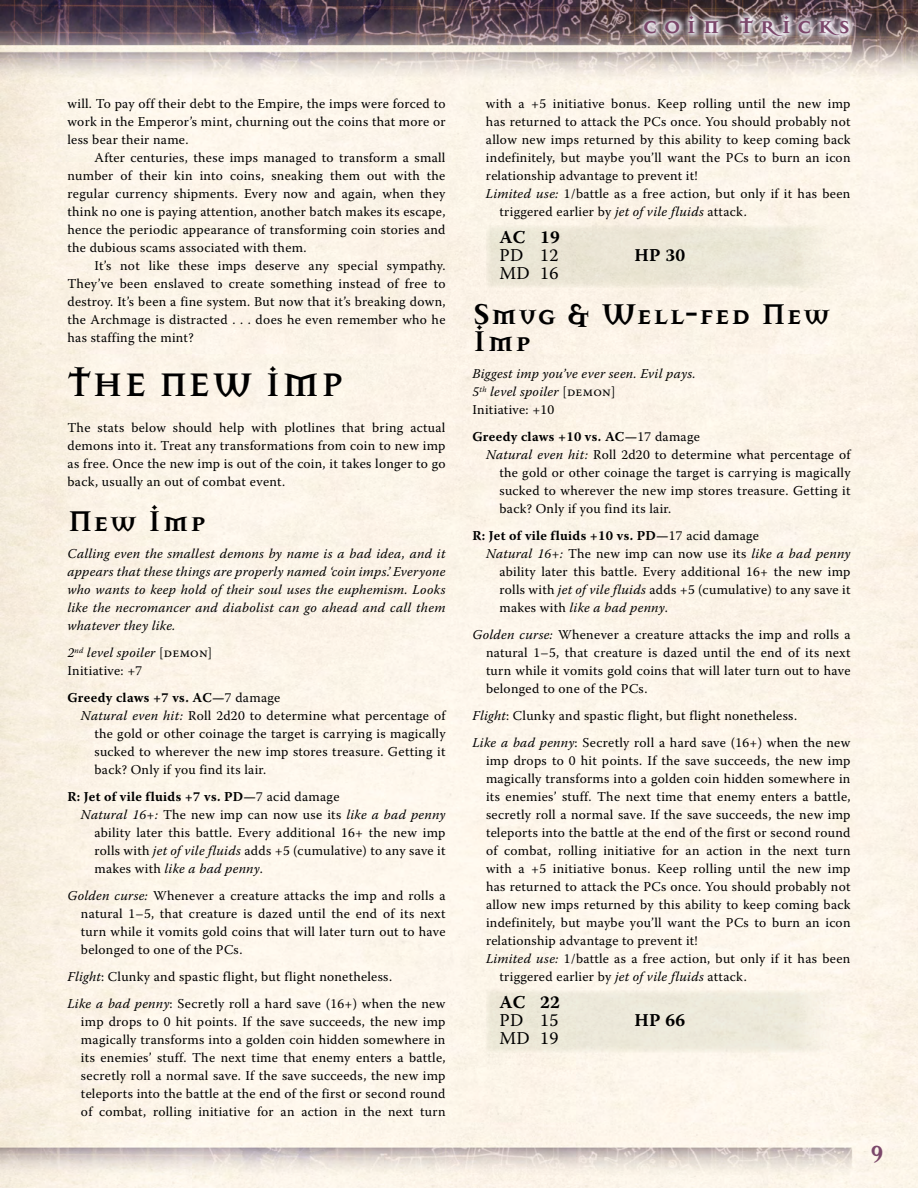
<style>
.page{position:relative;width:918px;height:1188px;background:#fff}
.page>*{position:absolute;margin:0;border:0;box-sizing:border-box;transform-origin:0 0}
.t1{font:700 36px "Mason Serif";letter-spacing:.02em;color:#000}
.t2{font:700 31.5px/27px "Mason Serif";letter-spacing:.02em;color:#000}
.t3{font:700 27px "Mason Serif";letter-spacing:.22em;color:#7b476a}
.t4{font:700 24px "Mason Serif";color:#7b476a}
.t5{font:700 18px "Warnock Pro";letter-spacing:.02em;color:#000}
.t6{font:18px "Warnock Pro";letter-spacing:.02em;color:#000}
.t7{font:13.5px/18px "Warnock Pro";letter-spacing:.02em;color:#000;text-align:justify}
.t8{font:italic 13.5px/18px "Warnock Pro";letter-spacing:.02em;color:#000;text-align:justify}
.t9{font:700 13.5px "Warnock Pro";letter-spacing:.025em;color:#000}
.s1{font-style:italic}
.s2{font-weight:400}
.s3{font-style:normal}
</style>
<div class="page">
<img style="left:0;top:0;width:918px;height:1188px">
<svg style="left:637px;top:9px;width:219px;height:33px;background:#95888b"></svg>
<div style="left:486px;top:225px;width:364px;height:63px;background:linear-gradient(to right,#e8e3d2,#f1ecdd)"></div>
<div style="left:486px;top:990px;width:364px;height:63px;background:linear-gradient(to right,#eae6d5,#f3efe2)"></div>
<p class="t7" style="left:68px;top:94px;width:380px">will. To pay off their debt to the Empire, the imps were forced to work in the Emperor’s mint, churning out the coins that more or less bear their name.</p>
<p class="t7" style="left:68px;top:148px;width:380px;text-indent:27px">After centuries, these imps managed to transform a small number of their kin into coins, sneaking them out with the regular currency shipments. Every now and again, when they think no one is paying attention, another batch makes its escape, hence the periodic appearance of transforming coin stories and the dubious scams associated with them.</p>
<p class="t7" style="left:68px;top:256px;width:380px;text-indent:27px">It’s not like these imps deserve any special sympathy.<br>They’ve been enslaved to create something instead of free to destroy. It’s been a fine system. But now that it’s breaking down, the Archmage is distracted . . . does he even remember who he has staffing the mint?</p>
<h1 class="t1" style="left:68px;top:364px;width:278px">THE NEW IMP</h1>
<p class="t7" style="left:68px;top:418px;width:380px">The stats below should help with plotlines that bring actual demons into it. Treat any transformations from coin to new imp as free. Once the new imp is out of the coin, it takes longer to go back, usually an out of combat event.</p>
<h2 class="t2" style="left:68px;top:508px;width:139px">New Imp</h2>
<p class="t8" style="left:68px;top:544px;width:380px">Calling even the smallest demons by name is a bad idea, and it appears that these things are properly named ‘coin imps.’ Everyone who wants to keep hold of their soul uses the euphemism. Looks like the necromancer and diabolist can go ahead and call them whatever they like.</p>
<p class="t7" style="left:67px;top:643px;width:146px"><span class="s1">2</span><sup>nd</sup> <span class="s1">level spoiler</span> [demon]<br>Initiative: +7</p>
<p class="t9" style="left:67px;top:689px;width:214px">Greedy claws +7 vs. AC—<span class="s2">7 damage</span></p>
<p class="t7" style="left:81px;top:706px;width:367px"><span class="s1">Natural even hit:</span> Roll 2d20 to determine what percentage of</p>
<p class="t7" style="left:94px;top:724px;width:353px">the gold or other coinage the target is carrying is magically</p>
<p class="t7" style="left:94px;top:742px;width:353px">sucked to wherever the new imp stores treasure. Getting it</p>
<p class="t7" style="left:94px;top:760px;width:173px">back? Only if you find its lair.</p>
<p class="t9" style="left:67px;top:788px;width:273px">R: Jet of vile fluids +7 vs. PD—<span class="s2">7 acid damage</span></p>
<p class="t8" style="left:81px;top:805px;width:366px">Natural 16+: <span class="s3">The new imp can now use its</span> like a bad penny</p>
<p class="t7" style="left:94px;top:823px;width:353px">ability later this battle. Every additional 16+ the new imp</p>
<p class="t7" style="left:94px;top:841px;width:353px">rolls with <span class="s1">jet of vile fluids</span> adds +5 (cumulative) to any save it</p>
<p class="t8" style="left:94px;top:859px;width:170px"><span class="s3">makes with</span> like a bad penny<span class="s3">.</span></p>
<p class="t7" style="left:81px;top:886px;width:366px;text-indent:-14px"><span class="s1">Golden curse:</span> Whenever a creature attacks the imp and rolls a natural 1–5, that creature is dazed until the end of its next turn while it vomits gold coins that will later turn out to have belonged to one of the PCs.</p>
<p class="t7" style="left:67px;top:963px;width:380px;line-height:27px"><span class="s1">Flight</span>: Clunky and spastic flight, but flight nonetheless.<br><span class="s1">Like a bad penny</span>: Secretly roll a hard save (16+) when the new</p>
<p class="t7" style="left:81px;top:1012px;width:366px">imp drops to 0 hit points. If the save succeeds, the new imp magically transforms into a golden coin hidden somewhere in its enemies’ stuff. The next time that enemy enters a battle, secretly roll a normal save. If the save succeeds, the new imp teleports into the battle at the end of the first or second round of combat, rolling initiative for an action in the next turn</p>
<h3 class="t3" style="left:643px;top:9px;width:209px">coin tricks</h3>
<p class="t7" style="left:486px;top:94px;width:366px">with a +5 initiative bonus. Keep rolling until the new imp</p>
<p class="t7" style="left:486px;top:112px;width:366px">has returned to attack the PCs once. You should probably not</p>
<p class="t7" style="left:486px;top:130px;width:366px">allow new imps returned by this ability to keep coming back</p>
<p class="t7" style="left:486px;top:148px;width:366px">indefinitely, but maybe you’ll want the PCs to burn an icon</p>
<p class="t7" style="left:486px;top:166px;width:213px">relationship advantage to prevent it!</p>
<p class="t7" style="left:486px;top:184px;width:366px"><span class="s1">Limited use:</span> 1/battle as a free action, but only if it has been</p>
<p class="t7" style="left:499px;top:202px;width:249px">triggered earlier by <span class="s1">jet of vile fluids</span> attack.</p>
<h3 class="t5" style="left:500px;top:226px;width:62px">AC 19</h3>
<h3 class="t6" style="left:500px;top:244px;width:60px">PD 12</h3>
<h3 class="t5" style="left:634px;top:244px;width:52px">HP 30</h3>
<h3 class="t6" style="left:500px;top:262px;width:60px">MD 16</h3>
<h2 class="t2" style="left:472px;top:301px;width:360px">Smug &amp; Well-fed New<br>Imp</h2>
<p class="t8" style="left:472px;top:364px;width:225px;text-align:left">Biggest imp you’ve ever seen. Evil pays.<br>5<sup>th</sup> level spoiler <span class="s3">[demon]<br>Initiative: +10</span></p>
<p class="t9" style="left:473px;top:428px;width:229px">Greedy claws +10 vs. AC—<span class="s2">17 damage</span></p>
<p class="t7" style="left:486px;top:445px;width:367px"><span class="s1">Natural even hit:</span> Roll 2d20 to determine what percentage of</p>
<p class="t7" style="left:500px;top:463px;width:353px">the gold or other coinage the target is carrying is magically</p>
<p class="t7" style="left:500px;top:481px;width:353px">sucked to wherever the new imp stores treasure. Getting it</p>
<p class="t7" style="left:500px;top:499px;width:173px">back? Only if you find its lair.</p>
<p class="t9" style="left:473px;top:527px;width:288px">R: Jet of vile fluids +10 vs. PD—<span class="s2">17 acid damage</span></p>
<p class="t8" style="left:486px;top:544px;width:366px">Natural 16+: <span class="s3">The new imp can now use its</span> like a bad penny</p>
<p class="t7" style="left:500px;top:562px;width:353px">ability later this battle. Every additional 16+ the new imp</p>
<p class="t7" style="left:500px;top:580px;width:353px">rolls with <span class="s1">jet of vile fluids</span> adds +5 (cumulative) to any save it</p>
<p class="t8" style="left:500px;top:598px;width:170px"><span class="s3">makes with</span> like a bad penny<span class="s3">.</span></p>
<p class="t7" style="left:486px;top:625px;width:366px;text-indent:-14px"><span class="s1">Golden curse:</span> Whenever a creature attacks the imp and rolls a natural 1–5, that creature is dazed until the end of its next turn while it vomits gold coins that will later turn out to have belonged to one of the PCs.</p>
<p class="t7" style="left:473px;top:702px;width:380px;line-height:27px"><span class="s1">Flight</span>: Clunky and spastic flight, but flight nonetheless.<br><span class="s1">Like a bad penny</span>: Secretly roll a hard save (16+) when the new</p>
<p class="t7" style="left:486px;top:751px;width:366px">imp drops to 0 hit points. If the save succeeds, the new imp</p>
<p class="t7" style="left:486px;top:769px;width:366px">magically transforms into a golden coin hidden somewhere in</p>
<p class="t7" style="left:486px;top:787px;width:366px">its enemies’ stuff. The next time that enemy enters a battle,</p>
<p class="t7" style="left:486px;top:805px;width:366px">secretly roll a normal save. If the save succeeds, the new imp</p>
<p class="t7" style="left:486px;top:823px;width:366px">teleports into the battle at the end of the first or second round</p>
<p class="t7" style="left:486px;top:841px;width:366px">of combat, rolling initiative for an action in the next turn</p>
<p class="t7" style="left:486px;top:859px;width:366px">with a +5 initiative bonus. Keep rolling until the new imp</p>
<p class="t7" style="left:486px;top:877px;width:366px">has returned to attack the PCs once. You should probably not</p>
<p class="t7" style="left:486px;top:895px;width:366px">allow new imps returned by this ability to keep coming back</p>
<p class="t7" style="left:486px;top:913px;width:366px">indefinitely, but maybe you’ll want the PCs to burn an icon</p>
<p class="t7" style="left:486px;top:931px;width:213px">relationship advantage to prevent it!</p>
<p class="t7" style="left:486px;top:949px;width:366px"><span class="s1">Limited use:</span> 1/battle as a free action, but only if it has been</p>
<p class="t7" style="left:500px;top:967px;width:249px">triggered earlier by <span class="s1">jet of vile fluids</span> attack.</p>
<h3 class="t5" style="left:500px;top:991px;width:62px">AC 22</h3>
<h3 class="t6" style="left:500px;top:1009px;width:60px">PD 15</h3>
<h3 class="t5" style="left:634px;top:1009px;width:52px">HP 66</h3>
<h3 class="t6" style="left:500px;top:1027px;width:60px">MD 19</h3>
<h3 class="t4" style="left:871px;top:1139px;width:15px">9</h3>
</div>
